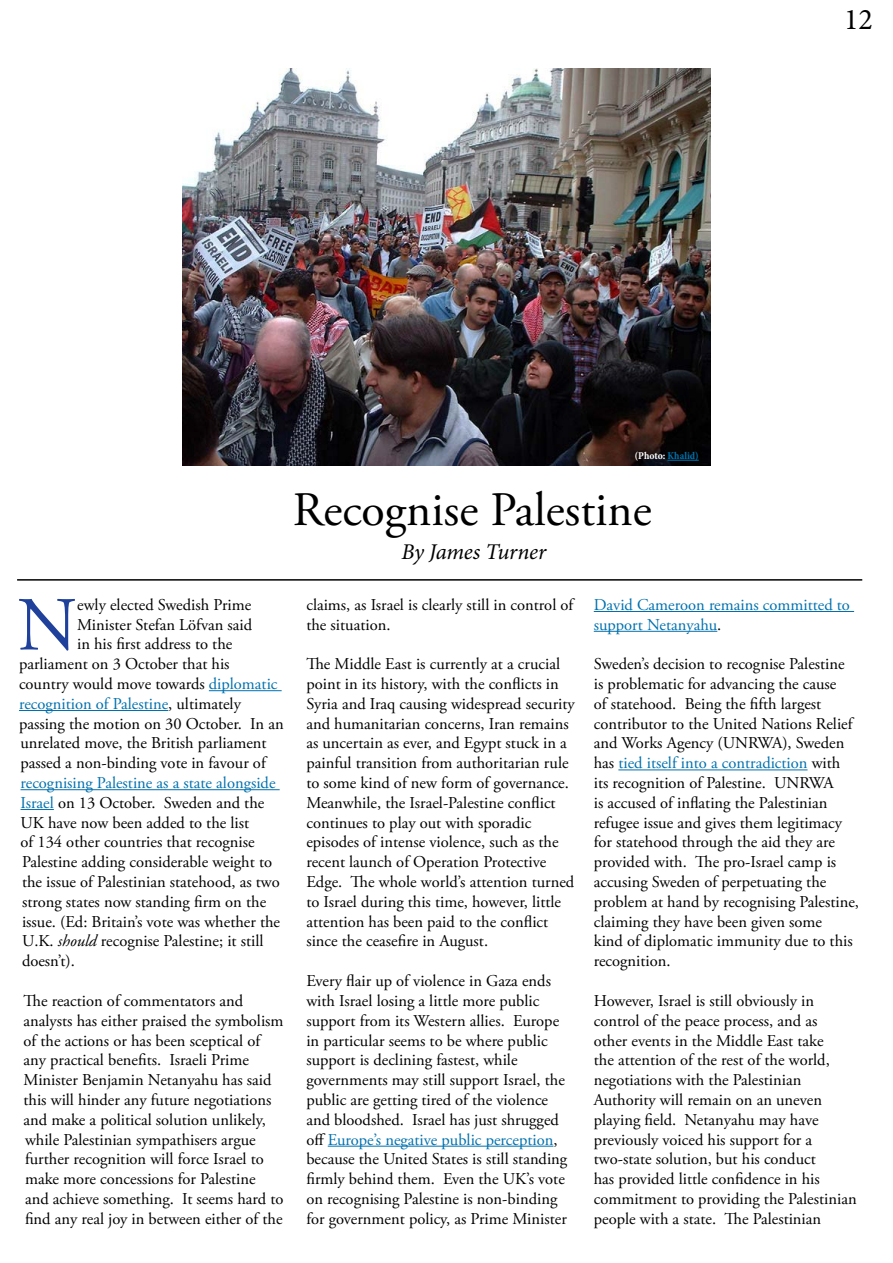
<style>
.page{position:relative;width:893px;height:1263px;background:#fff}
.page>*{position:absolute;margin:0;border:0;box-sizing:border-box;transform-origin:0 0}
.t1{font:76.2px "Adobe Garamond Pro";color:#20419b}
.t2{font:48px "Adobe Garamond Pro";color:#000}
.t3{font:30px "Minion Pro";color:#000}
.t4{font:italic 22.5px "Minion Pro";letter-spacing:-.01em;color:#000}
.t5{font:16.5px/19.8px "Adobe Garamond Pro";color:#000}
.t6{font:16.5px/19.8px "Adobe Garamond Pro";color:#0071ae}
.t7{font:700 condensed 10.5px "Minion Pro";color:#fff}
.s1{color:#0071ae}
.s2{color:#000}
.s3{font-style:italic}
</style>
<div class="page">
<img style="left:182px;top:69px;width:528px;height:396px">
<hr style="left:209px;top:690px;width:73px;height:1px;background:#0071ae">
<hr style="left:19px;top:710px;width:149px;height:1px;background:#0071ae">
<hr style="left:21px;top:789px;width:259px;height:1px;background:#0071ae">
<hr style="left:21px;top:809px;width:33px;height:1px;background:#0071ae">
<hr style="left:328px;top:1146px;width:225px;height:1px;background:#0071ae">
<hr style="left:594px;top:611px;width:260px;height:1px;background:#0071ae">
<hr style="left:594px;top:631px;width:123px;height:1px;background:#0071ae">
<hr style="left:618px;top:769px;width:189px;height:1px;background:#0071ae">
<hr style="left:17px;top:579px;width:845px;height:2px;background:#000">
<hr style="left:667px;top:460px;width:32px;height:1px;background:#0071ae">
<h3 class="t3" style="left:844px;top:-1px;width:30px">12</h3>
<p class="t7" style="left:635px;top:449px;width:65px">(Photo: <span class="s1">Khalid)</span></p>
<h2 class="t2" style="left:293px;top:481px;width:360px">Recognise Palestine</h2>
<h3 class="t4" style="left:402px;top:536px;width:146px">By James Turner</h3>
<h1 class="t1" style="left:17px;top:579px;width:61px">N</h1>
<p class="t5" style="left:77px;top:595px;width:176px">ewly elected Swedish Prime</p>
<p class="t5" style="left:77px;top:615px;width:177px">Minister Stefan Löfvan said</p>
<p class="t5" style="left:77px;top:635px;width:157px">in his first address to the</p>
<p class="t5" style="left:19px;top:655px;width:212px">parliament on 3 October that his</p>
<p class="t5" style="left:19px;top:674px;width:260px">country would move towards <span class="s1">diplomatic</span></p>
<p class="t6" style="left:19px;top:694px;width:223px">recognition of Palestine<span class="s2">, ultimately</span></p>
<p class="t5" style="left:19px;top:714px;width:266px">passing the motion on 30 October. In an</p>
<p class="t5" style="left:21px;top:734px;width:248px">unrelated move, the British parliament</p>
<p class="t5" style="left:21px;top:754px;width:247px">passed a non-binding vote in favour of</p>
<p class="t5" style="left:21px;top:773px;width:261px"><span class="s1">recognising Palestine as a state alongside Israel</span> on 13 October. Sweden and the UK have now been added to the list<br>of 134 other countries that recognise Palestine adding considerable weight to the issue of Palestinian statehood, as two strong states now standing firm on the issue. (Ed: Britain’s vote was whether the U.K. <span class="s3">should</span> recognise Palestine; it still doesn’t).</p>
<p class="t5" style="left:24px;top:991px;width:262px">The reaction of commentators and analysts has either praised the symbolism of the actions or has been sceptical of any practical benefits. Israeli Prime Minister Benjamin Netanyahu has said this will hinder any future negotiations and make a political solution unlikely, while Palestinian sympathisers argue further recognition will force Israel to make more concessions for Palestine<br>and achieve something. It seems hard to find any real joy in between either of the</p>
<p class="t5" style="left:306px;top:595px;width:268px">claims, as Israel is clearly still in control of the situation.</p>
<p class="t5" style="left:306px;top:655px;width:270px">The Middle East is currently at a crucial point in its history, with the conflicts in Syria and Iraq causing widespread security and humanitarian concerns, Iran remains as uncertain as ever, and Egypt stuck in a painful transition from authoritarian rule to some kind of new form of governance.<br>Meanwhile, the Israel-Palestine conflict continues to play out with sporadic episodes of intense violence, such as the recent launch of Operation Protective Edge. The whole world’s attention turned to Israel during this time, however, little attention has been paid to the conflict since the ceasefire in August.</p>
<p class="t5" style="left:306px;top:971px;width:262px">Every flair up of violence in Gaza ends with Israel losing a little more public support from its Western allies. Europe in particular seems to be where public support is declining fastest, while governments may still support Israel, the public are getting tired of the violence and bloodshed. Israel has just shrugged off <span class="s1">Europe’s negative public perception</span>, because the United States is still standing firmly behind them. Even the UK’s vote on recognising Palestine is non-binding for government policy, as Prime Minister</p>
<p class="t6" style="left:594px;top:595px;width:258px">David Cameroon remains committed to support Netanyahu<span class="s2">.</span></p>
<p class="t5" style="left:594px;top:655px;width:267px">Sweden’s decision to recognise Palestine<br>is problematic for advancing the cause<br>of statehood. Being the fifth largest contributor to the United Nations Relief and Works Agency (UNRWA), Sweden has <span class="s1">tied itself into a contradiction</span> with its recognition of Palestine. UNRWA<br>is accused of inflating the Palestinian refugee issue and gives them legitimacy for statehood through the aid they are provided with. The pro-Israel camp is accusing Sweden of perpetuating the problem at hand by recognising Palestine, claiming they have been given some<br>kind of diplomatic immunity due to this recognition.</p>
<p class="t5" style="left:594px;top:991px;width:264px">However, Israel is still obviously in control of the peace process, and as<br>other events in the Middle East take<br>the attention of the rest of the world, negotiations with the Palestinian Authority will remain on an uneven playing field. Netanyahu may have previously voiced his support for a two-state solution, but his conduct<br>has provided little confidence in his commitment to providing the Palestinian people with a state. The Palestinian</p>
</div>
